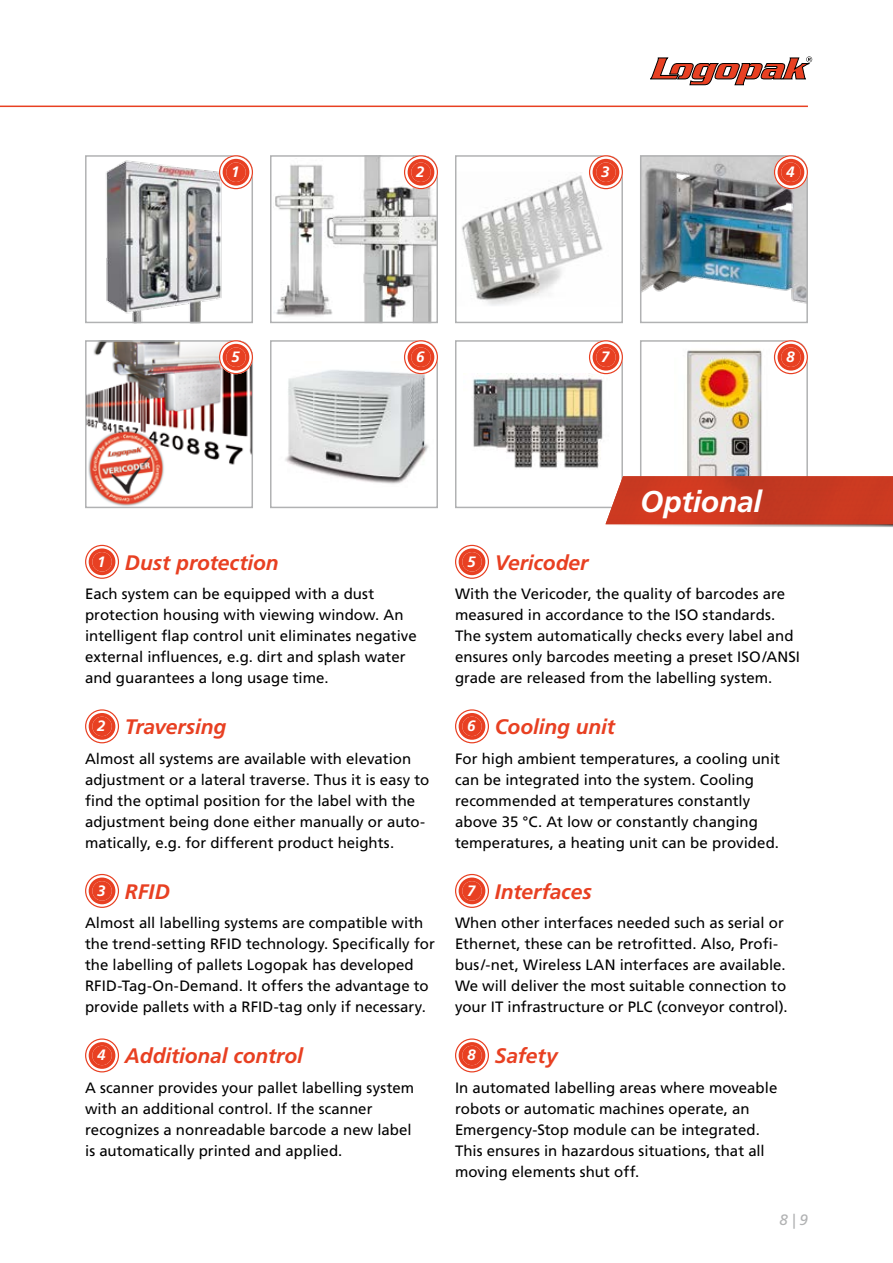
<style>
.page{position:relative;width:893px;height:1263px;background:#fff}
.page>*{position:absolute;margin:0;border:0;box-sizing:border-box;transform-origin:0 0}
.t1{font:italic 700 30px "Frutiger LT Com";letter-spacing:-.01em;color:#fff}
.t2{font:italic 700 21px "Frutiger LT Com";letter-spacing:-.005em;color:#e84022}
.t3{font:15px/21px "Frutiger LT Com";color:#000}
.t4{font:italic 700 15px "Frutiger LT Com";color:#fff}
.t5{font:italic 15px "Frutiger LT Com";color:#b1b2b3}
.s1{font-size:15px;color:#fff}
</style>
<div class="page">
<svg style="left:85px;top:155px;width:168px;height:169px"></svg>
<svg style="left:270px;top:155px;width:168px;height:169px"></svg>
<img style="left:274px;top:159px;width:63px;height:161px">
<img style="left:640px;top:155px;width:168px;height:169px">
<div style="left:223px;top:159px;width:26px;height:27px;background:#e84022;border-radius:50%"></div>
<div style="left:219px;top:155px;width:34px;height:34px;border:7px solid #fff;border-radius:50%"></div>
<div style="left:219px;top:155px;width:34px;height:34px;border:1px solid #e84022;border-radius:50%"></div>
<div style="left:223px;top:159px;width:26px;height:27px;border:4px solid #e84022;border-radius:50%"></div>
<div style="left:408px;top:159px;width:26px;height:27px;background:#e84022;border-radius:50%"></div>
<div style="left:404px;top:155px;width:34px;height:34px;border:7px solid #fff;border-radius:50%"></div>
<div style="left:404px;top:155px;width:34px;height:34px;border:1px solid #e84022;border-radius:50%"></div>
<div style="left:408px;top:159px;width:26px;height:27px;border:4px solid #e84022;border-radius:50%"></div>
<div style="left:777px;top:159px;width:27px;height:27px;background:#e84022;border-radius:50%"></div>
<div style="left:774px;top:155px;width:34px;height:34px;border:7px solid #fff;border-radius:50%"></div>
<div style="left:774px;top:155px;width:34px;height:34px;border:1px solid #e84022;border-radius:50%"></div>
<div style="left:777px;top:159px;width:27px;height:27px;border:4px solid #e84022;border-radius:50%"></div>
<svg style="left:650px;top:56px;width:162px;height:29px"></svg>
<hr style="left:0;top:106px;width:808px;height:1px;background:#e84022">
<div style="left:459px;top:713px;width:26px;height:27px;background:#e84022;border-radius:50%"></div>
<div style="left:455px;top:709px;width:34px;height:34px;border:7px solid #fff;border-radius:50%"></div>
<div style="left:455px;top:709px;width:34px;height:34px;border:1px solid #e84022;border-radius:50%"></div>
<div style="left:459px;top:713px;width:26px;height:27px;border:4px solid #e84022;border-radius:50%"></div>
<div style="left:459px;top:548px;width:26px;height:27px;background:#e84022;border-radius:50%"></div>
<div style="left:455px;top:545px;width:34px;height:34px;border:7px solid #fff;border-radius:50%"></div>
<div style="left:455px;top:545px;width:34px;height:34px;border:1px solid #e84022;border-radius:50%"></div>
<div style="left:459px;top:548px;width:26px;height:27px;border:4px solid #e84022;border-radius:50%"></div>
<div style="left:89px;top:1042px;width:26px;height:27px;background:#e84022;border-radius:50%"></div>
<div style="left:85px;top:1038px;width:34px;height:34px;border:7px solid #fff;border-radius:50%"></div>
<div style="left:85px;top:1038px;width:34px;height:34px;border:1px solid #e84022;border-radius:50%"></div>
<div style="left:89px;top:1042px;width:26px;height:27px;border:4px solid #e84022;border-radius:50%"></div>
<div style="left:89px;top:877px;width:26px;height:27px;background:#e84022;border-radius:50%"></div>
<div style="left:85px;top:874px;width:34px;height:34px;border:7px solid #fff;border-radius:50%"></div>
<div style="left:85px;top:874px;width:34px;height:34px;border:1px solid #e84022;border-radius:50%"></div>
<div style="left:89px;top:877px;width:26px;height:27px;border:4px solid #e84022;border-radius:50%"></div>
<div style="left:89px;top:713px;width:26px;height:27px;background:#e84022;border-radius:50%"></div>
<div style="left:85px;top:709px;width:34px;height:34px;border:7px solid #fff;border-radius:50%"></div>
<div style="left:85px;top:709px;width:34px;height:34px;border:1px solid #e84022;border-radius:50%"></div>
<div style="left:89px;top:713px;width:26px;height:27px;border:4px solid #e84022;border-radius:50%"></div>
<div style="left:459px;top:1042px;width:26px;height:27px;background:#e84022;border-radius:50%"></div>
<div style="left:455px;top:1038px;width:34px;height:34px;border:7px solid #fff;border-radius:50%"></div>
<div style="left:455px;top:1038px;width:34px;height:34px;border:1px solid #e84022;border-radius:50%"></div>
<div style="left:459px;top:1042px;width:26px;height:27px;border:4px solid #e84022;border-radius:50%"></div>
<div style="left:89px;top:548px;width:26px;height:27px;background:#e84022;border-radius:50%"></div>
<div style="left:85px;top:545px;width:34px;height:34px;border:7px solid #fff;border-radius:50%"></div>
<div style="left:85px;top:545px;width:34px;height:34px;border:1px solid #e84022;border-radius:50%"></div>
<div style="left:89px;top:548px;width:26px;height:27px;border:4px solid #e84022;border-radius:50%"></div>
<div style="left:459px;top:877px;width:26px;height:27px;background:#e84022;border-radius:50%"></div>
<div style="left:455px;top:874px;width:34px;height:34px;border:7px solid #fff;border-radius:50%"></div>
<div style="left:455px;top:874px;width:34px;height:34px;border:1px solid #e84022;border-radius:50%"></div>
<div style="left:459px;top:877px;width:26px;height:27px;border:4px solid #e84022;border-radius:50%"></div>
<img style="left:85px;top:340px;width:168px;height:169px">
<svg style="left:270px;top:340px;width:168px;height:169px"></svg>
<div style="left:223px;top:344px;width:26px;height:27px;background:#e84022;border-radius:50%"></div>
<div style="left:219px;top:340px;width:34px;height:34px;border:7px solid #fff;border-radius:50%"></div>
<div style="left:219px;top:340px;width:34px;height:34px;border:1px solid #e84022;border-radius:50%"></div>
<div style="left:223px;top:344px;width:26px;height:27px;border:4px solid #e84022;border-radius:50%"></div>
<div style="left:408px;top:344px;width:26px;height:27px;background:#e84022;border-radius:50%"></div>
<div style="left:404px;top:340px;width:34px;height:34px;border:7px solid #fff;border-radius:50%"></div>
<div style="left:404px;top:340px;width:34px;height:34px;border:1px solid #e84022;border-radius:50%"></div>
<div style="left:408px;top:344px;width:26px;height:27px;border:4px solid #e84022;border-radius:50%"></div>
<svg style="left:455px;top:340px;width:438px;height:187px"></svg>
<img style="left:605px;top:476px;width:288px;height:48px">
<svg style="left:455px;top:155px;width:168px;height:169px"></svg>
<div style="left:593px;top:159px;width:26px;height:27px;background:#e84022;border-radius:50%"></div>
<div style="left:589px;top:155px;width:34px;height:34px;border:7px solid #fff;border-radius:50%"></div>
<div style="left:589px;top:155px;width:34px;height:34px;border:1px solid #e84022;border-radius:50%"></div>
<div style="left:593px;top:159px;width:26px;height:27px;border:4px solid #e84022;border-radius:50%"></div>
<p class="t4" style="left:231px;top:163px;width:10px">1</p>
<p class="t4" style="left:416px;top:163px;width:10px">2</p>
<p class="t4" style="left:786px;top:163px;width:10px">4</p>
<p class="t4" style="left:601px;top:163px;width:10px">3</p>
<p class="t4" style="left:231px;top:348px;width:10px">5</p>
<p class="t4" style="left:416px;top:348px;width:10px">6</p>
<p class="t4" style="left:601px;top:348px;width:10px">7</p>
<p class="t4" style="left:786px;top:348px;width:10px">8</p>
<h2 class="t2" style="left:97px;top:550px;width:183px"><span class="s1">1</span> Dust protection</h2>
<p class="t3" style="left:85px;top:584px;width:333px">Each system can be equipped with a dust protection housing with viewing window. An intelligent flap control unit eliminates negative external influences, e.g. dirt and splash water and guarantees a long usage time.</p>
<h2 class="t2" style="left:97px;top:715px;width:131px"><span class="s1">2</span> Traversing</h2>
<p class="t3" style="left:85px;top:748px;width:346px">Almost all systems are available with elevation adjustment or a lateral traverse. Thus it is easy to find the optimal position for the label with the adjustment being done either manually or auto&shy;matically, e.g. for different product heights.</p>
<h2 class="t2" style="left:97px;top:879px;width:74px"><span class="s1">3</span> RFID</h2>
<p class="t3" style="left:85px;top:913px;width:351px">Almost all labelling systems are compatible with the trend-setting RFID technology. Specifically for the labelling of pallets Logopak has developed RFID-Tag-On-Demand. It offers the advantage to provide pallets with a RFID-tag only if necessary.</p>
<h2 class="t2" style="left:97px;top:1044px;width:207px"><span class="s1">4</span> Additional control</h2>
<p class="t3" style="left:85px;top:1077px;width:331px">A scanner provides your pallet labelling system with an additional control. If the scanner recognizes a nonreadable barcode a new label is automatically printed and applied.</p>
<h1 class="t1" style="left:640px;top:483px;width:123px">Optional</h1>
<h2 class="t2" style="left:467px;top:550px;width:123px"><span class="s1">5</span> Vericoder</h2>
<p class="t3" style="left:455px;top:584px;width:347px">With the Vericoder, the quality of barcodes are measured in accordance to the ISO standards.<br>The system automatically checks every label and ensures only barcodes meeting a preset ISO/ANSI grade are released from the labelling system.</p>
<h2 class="t2" style="left:467px;top:715px;width:150px"><span class="s1">6</span> Cooling unit</h2>
<p class="t3" style="left:455px;top:748px;width:327px">For high ambient temperatures, a cooling unit can be integrated into the system. Cooling recommended at temperatures constantly above 35 °C. At low or constantly changing temperatures, a heating unit can be provided.</p>
<h2 class="t2" style="left:467px;top:879px;width:126px"><span class="s1">7</span> Interfaces</h2>
<p class="t3" style="left:455px;top:913px;width:334px">When other interfaces needed such as serial or Ethernet, these can be retrofitted. Also, Profi&shy;bus/-net, Wireless LAN interfaces are available.<br>We will deliver the most suitable connection to your IT infrastructure or PLC (conveyor control).</p>
<h2 class="t2" style="left:467px;top:1044px;width:92px"><span class="s1">8</span> Safety</h2>
<p class="t3" style="left:455px;top:1077px;width:324px">In automated labelling areas where moveable robots or automatic machines operate, an Emergency-Stop module can be integrated.<br>This ensures in hazardous situations, that all moving elements shut off.</p>
<p class="t5" style="left:780px;top:1211px;width:30px">8 | 9</p>
</div>
